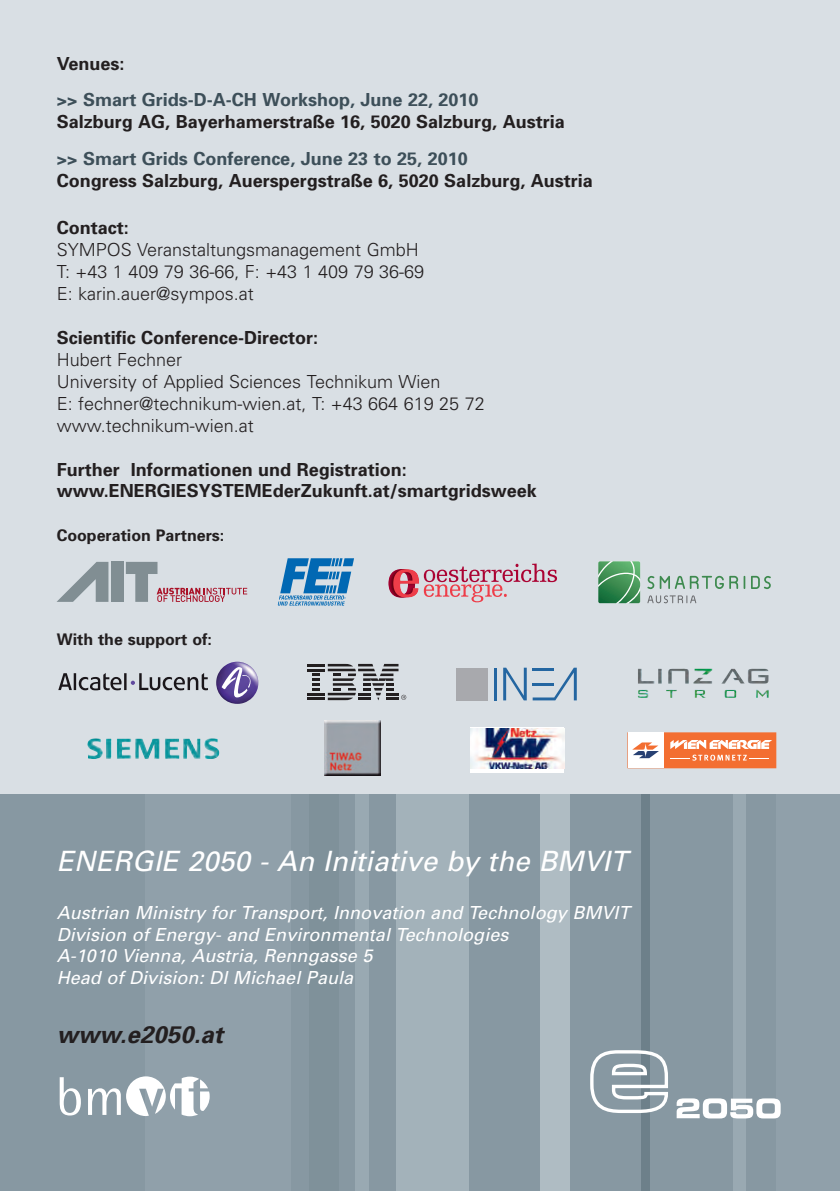
<style>
.page{position:relative;width:840px;height:1191px;background:#fff}
.page>*{position:absolute;margin:0;border:0;box-sizing:border-box;transform-origin:0 0}
.t1{font:italic 28px "Univers";color:#fff}
.t2{font:italic 700 24px "Univers";color:#231f20}
.t3{font:700 18px/21.6px "Univers";color:#231f20}
.t4{font:300 18px/22px "Univers";color:#231f20}
.t5{font:italic 18px/21.6px "Univers";color:#fff}
.t6{font:700 18px "Univers";color:#3d4f59}
.t7{font:700 16px "Univers";color:#231f20}
</style>
<div class="page">
<div style="left:0;top:794px;width:839px;height:397px;background:#8798a2"></div>
<div style="left:395px;top:794px;width:73px;height:397px;background:#a3b2ba"></div>
<div style="left:539px;top:794px;width:30px;height:397px;background:#afbcc3"></div>
<div style="left:641px;top:794px;width:8px;height:397px;background:#6d808a"></div>
<div style="left:733px;top:794px;width:13px;height:397px;background:#99a9b2"></div>
<div style="left:776px;top:794px;width:63px;height:397px;background:#90a0aa"></div>
<div style="left:145px;top:794px;width:145px;height:397px;background:#90a0aa"></div>
<div style="left:308px;top:794px;width:30px;height:397px;background:#7f919a"></div>
<div style="left:354px;top:794px;width:14px;height:397px;background:#99a9b2"></div>
<div style="left:0;top:0;width:839px;height:794px;background:#d9dfe4"></div>
<svg style="left:60px;top:1077px;width:21px;height:38px"></svg>
<svg style="left:88px;top:1076px;width:121px;height:40px"></svg>
<svg style="left:590px;top:1049px;width:78px;height:65px"></svg>
<svg style="left:676px;top:1098px;width:104px;height:20px"></svg>
<img style="left:324px;top:720px;width:56px;height:55px">
<img style="left:638px;top:668px;width:106px;height:15px">
<div style="left:627px;top:732px;width:148px;height:36px;background:#f36e31"></div>
<div style="left:627px;top:732px;width:36px;height:36px;background:#fff"></div>
<svg style="left:632px;top:742px;width:26px;height:16px"></svg>
<svg style="left:670px;top:740px;width:101px;height:20px"></svg>
<svg style="left:93px;top:741px;width:8px;height:8px"></svg>
<svg style="left:470px;top:727px;width:94px;height:45px"></svg>
<img style="left:470px;top:728px;width:94px;height:40px">
<img style="left:216px;top:661px;width:42px;height:43px">
<svg style="left:221px;top:666px;width:32px;height:32px"></svg>
<svg style="left:58px;top:673px;width:150px;height:17px"></svg>
<hr style="left:493px;top:667px;width:3px;height:33px;background:#2466a1">
<svg style="left:503px;top:667px;width:23px;height:33px"></svg>
<div style="left:455px;top:667px;width:32px;height:33px;background:#a8a9ad"></div>
<svg style="left:532px;top:667px;width:44px;height:33px"></svg>
<svg style="left:307px;top:664px;width:99px;height:36px"></svg>
<svg style="left:126px;top:562px;width:121px;height:40px"></svg>
<div style="left:111px;top:562px;width:12px;height:40px;background:#818e93"></div>
<svg style="left:57px;top:562px;width:51px;height:40px"></svg>
<svg style="left:388px;top:563px;width:168px;height:39px"></svg>
<svg style="left:278px;top:558px;width:76px;height:47px"></svg>
<svg style="left:598px;top:561px;width:41px;height:42px;background:#529c66"></svg>
<svg style="left:647px;top:576px;width:90px;height:13px"></svg>
<svg style="left:743px;top:576px;width:27px;height:13px"></svg>
<svg style="left:647px;top:595px;width:49px;height:8px"></svg>
<p class="t3" style="left:57px;top:54px;width:69px">Venues:</p>
<p class="t6" style="left:57px;top:93px;width:423px">&gt;&gt; Smart Grids-D-A-CH Workshop, June 22, 2010</p>
<p class="t3" style="left:57px;top:113px;width:509px">Salzburg AG, Bayerhamerstraße 16, 5020 Salzburg, Austria</p>
<p class="t6" style="left:57px;top:151px;width:412px">&gt;&gt; Smart Grids Conference, June 23 to 25, 2010</p>
<p class="t3" style="left:57px;top:171px;width:537px">Congress Salzburg, Auerspergstraße 6, 5020 Salzburg, Austria</p>
<p class="t3" style="left:57px;top:219px;width:73px">Contact:</p>
<p class="t4" style="left:57px;top:240px;width:369px">SYMPOS Veranstaltungsmanagement GmbH<br>T: +43 1 409 79 36-66, F: +43 1 409 79 36-69<br>E: karin.auer@sympos.at</p>
<p class="t3" style="left:57px;top:329px;width:263px">Scientific Conference-Director:</p>
<p class="t4" style="left:57px;top:350px;width:429px">Hubert Fechner<br>University of Applied Sciences Technikum Wien<br>E: fechner@technikum-wien.at, T: +43 664 619 25 72 www.technikum-wien.at</p>
<p class="t3" style="left:57px;top:460px;width:481px">Further Informationen und Registration: www.ENERGIESYSTEMEderZukunft.at/smartgridsweek</p>
<p class="t7" style="left:57px;top:530px;width:169px">Cooperation Partners:</p>
<p class="t7" style="left:57px;top:633px;width:156px">With the support of:</p>
<h1 class="t1" style="left:57px;top:850px;width:577px">ENERGIE 2050 - An Initiative by the BMVIT</h1>
<p class="t5" style="left:57px;top:903px;width:577px">Austrian Ministry for Transport, Innovation and Technology BMVIT Division of Energy- and Environmental Technologies<br>A-1010 Vienna, Austria, Renngasse 5<br>Head of Division: DI Michael Paula</p>
<h2 class="t2" style="left:57px;top:1025px;width:173px">www.e2050.at</h2>
</div>
